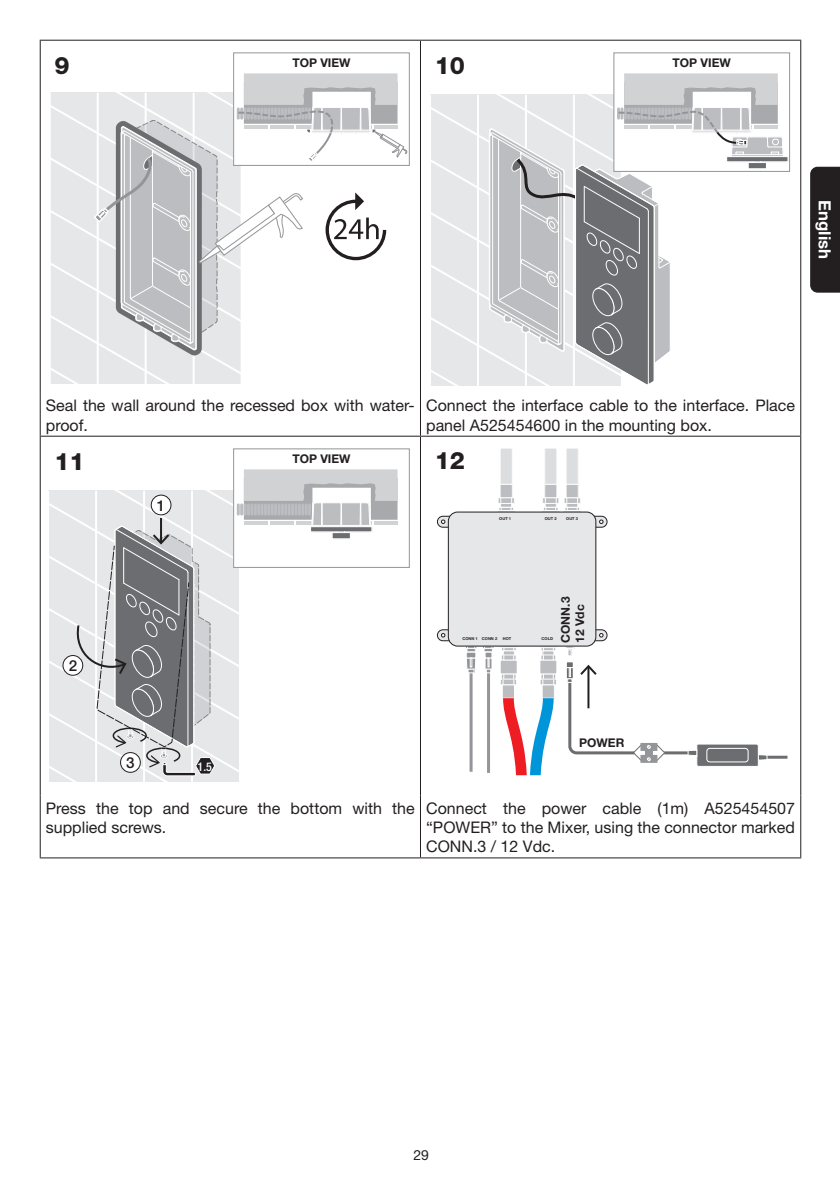
<style>
.page{position:relative;width:840px;height:1191px;background:#fff}
.page>*{position:absolute;margin:0;border:0;box-sizing:border-box;transform-origin:0 0}
.t1{font:800 24px "Helvetica Neue";color:#231f20}
.t2{font:700 16.8px "Helvetica Neue";color:#fff}
.Texto{font:16px/19.2px "Helvetica Neue";color:#231f20}
.t3{font:500 15.2px "Helvetica Neue";color:#231f20}
.t4{font:14px "Helvetica Neue";color:#231f20}
.t5{font:700 12px/14.4px "Helvetica Neue";color:#231f20}
.t6{font:500 condensed 12px "Helvetica Neue";color:#fff}
.t7{font:700 4px "Helvetica Neue";color:#231f20}
</style>
<div class="page">
<hr style="left:420px;top:41px;width:1px;height:352px;background:#231f20">
<hr style="left:420px;top:393px;width:1px;height:43px;background:#231f20">
<hr style="left:420px;top:437px;width:1px;height:358px;background:#231f20">
<hr style="left:420px;top:795px;width:1px;height:62px;background:#231f20">
<hr style="left:40px;top:41px;width:1px;height:352px;background:#231f20">
<hr style="left:799px;top:41px;width:1px;height:352px;background:#231f20">
<hr style="left:40px;top:393px;width:1px;height:43px;background:#231f20">
<hr style="left:799px;top:393px;width:1px;height:43px;background:#231f20">
<hr style="left:40px;top:437px;width:1px;height:358px;background:#231f20">
<hr style="left:799px;top:437px;width:1px;height:358px;background:#231f20">
<hr style="left:40px;top:795px;width:1px;height:62px;background:#231f20">
<hr style="left:799px;top:795px;width:1px;height:62px;background:#231f20">
<hr style="left:40px;top:40px;width:380px;height:1px;background:#231f20">
<hr style="left:420px;top:40px;width:380px;height:1px;background:#231f20">
<hr style="left:40px;top:436px;width:380px;height:1px;background:#231f20">
<hr style="left:420px;top:436px;width:380px;height:1px;background:#231f20">
<hr style="left:40px;top:857px;width:380px;height:1px;background:#231f20">
<hr style="left:420px;top:857px;width:380px;height:1px;background:#231f20">
<div style="left:233px;top:52px;width:176px;height:114px;border:1px solid #939598"></div>
<svg style="left:50px;top:73px;width:357px;height:311px"></svg>
<div style="left:613px;top:52px;width:176px;height:120px;border:1px solid #939598"></div>
<svg style="left:430px;top:73px;width:358px;height:313px"></svg>
<div style="left:233px;top:448px;width:176px;height:120px;border:1px solid #939598"></div>
<svg style="left:48px;top:469px;width:349px;height:313px"></svg>
<hr style="left:486px;top:671px;width:3px;height:102px;background:#939598">
<hr style="left:469px;top:671px;width:3px;height:100px;background:#939598">
<svg style="left:564px;top:646px;width:10px;height:10px"></svg>
<svg style="left:496px;top:498px;width:19px;height:14px"></svg>
<div style="left:500px;top:448px;width:12px;height:36px;background:#dcdddf"></div>
<div style="left:499px;top:448px;width:13px;height:36px;border:1px solid #fff"></div>
<div style="left:500px;top:484px;width:12px;height:14px;background:#bcbdc0"></div>
<div style="left:499px;top:484px;width:13px;height:14px;border:1px solid #fff"></div>
<div style="left:544px;top:448px;width:12px;height:36px;background:#dcdddf"></div>
<div style="left:544px;top:448px;width:13px;height:36px;border:1px solid #fff"></div>
<div style="left:544px;top:484px;width:12px;height:14px;background:#bcbdc0"></div>
<div style="left:544px;top:484px;width:13px;height:14px;border:1px solid #fff"></div>
<svg style="left:541px;top:497px;width:40px;height:15px"></svg>
<div style="left:565px;top:448px;width:13px;height:36px;background:#dcdddf"></div>
<div style="left:565px;top:448px;width:13px;height:36px;border:1px solid #fff"></div>
<div style="left:565px;top:484px;width:13px;height:14px;background:#bcbdc0"></div>
<div style="left:565px;top:484px;width:13px;height:14px;border:1px solid #fff"></div>
<div style="left:502px;top:685px;width:12px;height:13px;background:#bcbdc0"></div>
<div style="left:502px;top:684px;width:12px;height:14px;border:1px solid #fff"></div>
<svg style="left:540px;top:679px;width:16px;height:6px"></svg>
<div style="left:539px;top:679px;width:17px;height:6px;border:1px solid #fff"></div>
<div style="left:542px;top:685px;width:12px;height:13px;background:#bcbdc0"></div>
<div style="left:541px;top:684px;width:13px;height:14px;border:1px solid #fff"></div>
<svg style="left:538px;top:646px;width:19px;height:14px"></svg>
<div style="left:540px;top:674px;width:15px;height:5px;background:#bcbdc0"></div>
<div style="left:540px;top:673px;width:15px;height:6px;border:1px solid #fff"></div>
<svg style="left:552px;top:674px;width:2px;height:11px"></svg>
<div style="left:539px;top:660px;width:17px;height:14px;background:#bcbdc0"></div>
<div style="left:539px;top:660px;width:17px;height:14px;border:1px solid #fff"></div>
<svg style="left:465px;top:646px;width:53px;height:39px"></svg>
<hr style="left:739px;top:755px;width:48px;height:3px;background:#6c6d70">
<hr style="left:663px;top:751px;width:76px;height:3px;background:#6c6d70">
<svg style="left:503px;top:698px;width:50px;height:77px"></svg>
<svg style="left:566px;top:662px;width:99px;height:101px"></svg>
<svg style="left:687px;top:744px;width:80px;height:23px"></svg>
<svg style="left:582px;top:516px;width:24px;height:11px"></svg>
<div style="left:582px;top:516px;width:25px;height:11px;border:1px solid #231f20;border-radius:5px"></div>
<svg style="left:582px;top:630px;width:24px;height:11px"></svg>
<div style="left:582px;top:629px;width:25px;height:12px;border:1px solid #231f20;border-radius:5px"></div>
<svg style="left:599px;top:520px;width:4px;height:4px"></svg>
<svg style="left:599px;top:633px;width:4px;height:4px"></svg>
<svg style="left:437px;top:516px;width:24px;height:11px"></svg>
<div style="left:437px;top:516px;width:24px;height:11px;border:1px solid #231f20;border-radius:5px"></div>
<svg style="left:441px;top:520px;width:4px;height:4px"></svg>
<svg style="left:437px;top:630px;width:24px;height:11px"></svg>
<div style="left:437px;top:629px;width:24px;height:12px;border:1px solid #231f20;border-radius:5px"></div>
<svg style="left:441px;top:633px;width:4px;height:4px"></svg>
<div style="left:448px;top:512px;width:147px;height:134px;background:#e6e7e9;border-radius:9px"></div>
<div style="left:448px;top:512px;width:147px;height:134px;border:1px solid #231f20;border-radius:9px"></div>
<div style="left:810px;top:167px;width:29px;height:126px;background:#231f20"></div>
<p class="t1" style="left:54px;top:51px;width:17px">9</p>
<p class="t5" style="left:292px;top:55px;width:60px">TOP VIEW</p>
<p class="t1" style="left:434px;top:51px;width:32px">10</p>
<p class="t5" style="left:672px;top:55px;width:60px">TOP VIEW</p>
<p class="t2" style="left:834px;top:200px;width:60px;rotate:90deg">English</p>
<p class="Texto" style="left:46px;top:396px;width:370px">Seal the wall around the recessed box with water&shy;proof.</p>
<p class="Texto" style="left:426px;top:396px;width:370px">Connect the interface cable to the interface. Place panel A525454600 in the mounting box.</p>
<p class="t1" style="left:54px;top:447px;width:32px">11</p>
<p class="t5" style="left:292px;top:451px;width:60px">TOP VIEW</p>
<p class="t3" style="left:157px;top:496px;width:10px">1</p>
<p class="t1" style="left:434px;top:446px;width:32px">12</p>
<p class="t7" style="left:499px;top:516px;width:13px">OUT 1</p>
<p class="t7" style="left:544px;top:516px;width:13px">OUT 2</p>
<p class="t7" style="left:566px;top:516px;width:13px">OUT 3</p>
<p class="t3" style="left:69px;top:656px;width:10px">2</p>
<p class="t3" style="left:126px;top:753px;width:10px">3</p>
<p class="t6" style="left:197px;top:759px;width:16px">1.5</p>
<p class="t7" style="left:462px;top:636px;width:36px">CONN 1 CONN 2</p>
<p class="t7" style="left:502px;top:636px;width:10px">HOT</p>
<p class="t7" style="left:541px;top:636px;width:13px">COLD</p>
<p class="t5" style="left:557px;top:643px;width:48px;rotate:-90deg">CONN.3<br>12 Vdc</p>
<p class="t5" style="left:579px;top:735px;width:47px">POWER</p>
<p class="Texto" style="left:46px;top:798px;width:370px">Press the top and secure the bottom with the supplied screws.</p>
<p class="Texto" style="left:426px;top:798px;width:370px;text-align:justify">Connect the power cable (1m) A525454507 “POWER” to the Mixer, using the connector marked CONN.3 / 12 Vdc.</p>
<p class="t4" style="left:413px;top:1146px;width:17px">29</p>
</div>
